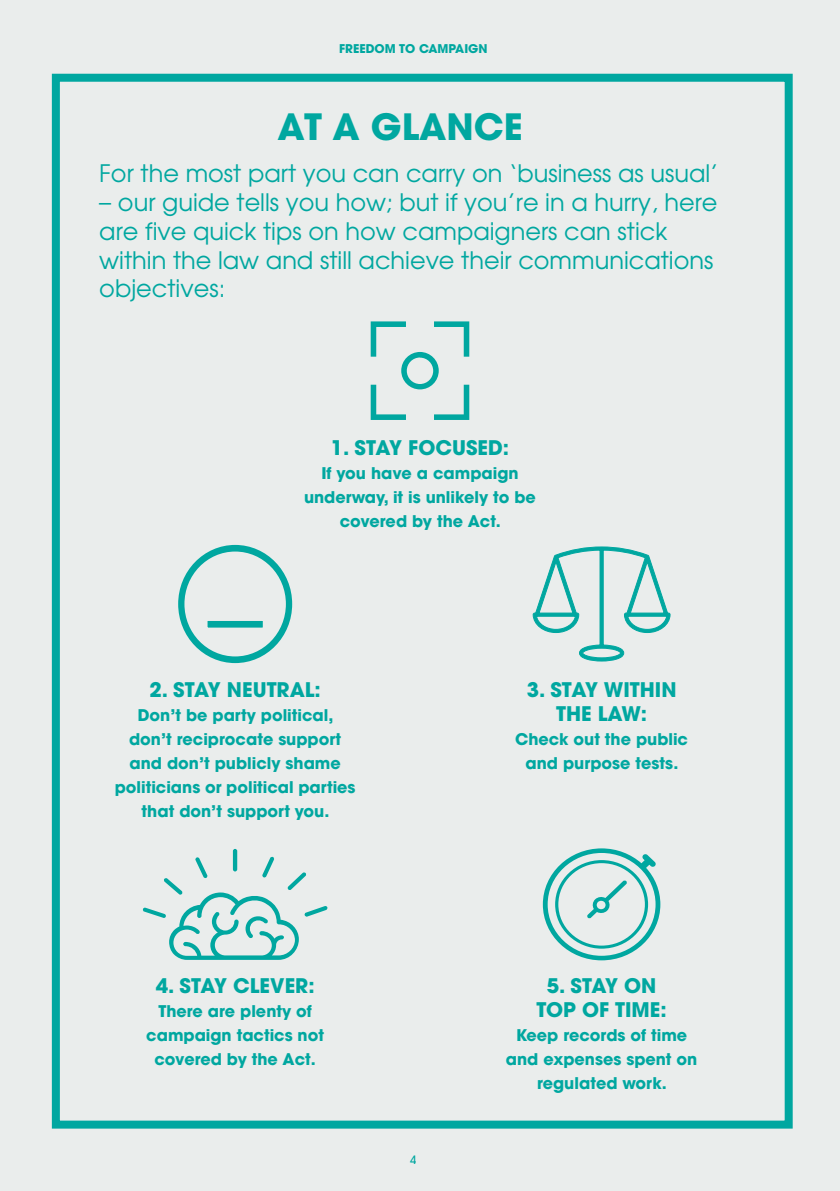
<style>
.page{position:relative;width:840px;height:1191px;background:#fff}
.page>*{position:absolute;margin:0;border:0;box-sizing:border-box;transform-origin:0 0}
.t1{font:700 36px "Avant Garde";color:#00a7a0}
.t2{font:24px/28.8px "Avant Garde";color:#00a7a0}
.BODY{font:700 20px/24px "Avant Garde";color:#00a7a0;text-align:center}
.BODY-2{font:700 16px/24px "Avant Garde";color:#00a7a0;text-align:center}
.t3{font:700 12px "Avant Garde";color:#00a7a0}
.t4{font:500 12px "Avant Garde IT Cby BT";color:#00a7a0}
</style>
<div class="page">
<div style="left:0;top:0;width:839px;height:1191px;background:#eaedec"></div>
<div style="left:52px;top:74px;width:740px;height:1054px;border:8px solid #00a7a0"></div>
<svg style="left:370px;top:321px;width:99px;height:99px"></svg>
<svg style="left:178px;top:544px;width:115px;height:120px"></svg>
<hr style="left:233px;top:849px;width:4px;height:22px;background:#00a7a0;border-radius:2px">
<svg style="left:142px;top:856px;width:185px;height:104px"></svg>
<svg style="left:542px;top:848px;width:118px;height:112px"></svg>
<svg style="left:532px;top:546px;width:138px;height:116px"></svg>
<p class="t3" style="left:339px;top:41px;width:150px">FREEDOM TO CAMPAIGN</p>
<p class="t1" style="left:277px;top:103px;width:247px">AT A GLANCE</p>
<p class="t2" style="left:99px;top:159px;width:620px">For the most part you can carry on ‘business as usual’</p>
<p class="t2" style="left:99px;top:187px;width:619px">– our guide tells you how; but if you’re in a hurry, here are five quick tips on how campaigners can stick within the law and still achieve their communications objectives:</p>
<p class="BODY" style="left:330px;top:436px;width:180px">1. STAY FOCUSED:</p>
<p class="BODY-2" style="left:304px;top:461px;width:233px">If you have a campaign underway, it is unlikely to be covered by the Act.</p>
<p class="BODY" style="left:149px;top:678px;width:173px">2. STAY NEUTRAL:</p>
<p class="BODY-2" style="left:115px;top:703px;width:242px">Don’t be party political, don’t reciprocate support and don’t publicly shame politicians or political parties that don’t support you.</p>
<p class="BODY" style="left:156px;top:973px;width:160px">4. STAY CLEVER:</p>
<p class="BODY-2" style="left:146px;top:998px;width:179px">There are plenty of campaign tactics not covered by the Act.</p>
<p class="t4" style="left:409px;top:1152px;width:8px">4</p>
<p class="BODY" style="left:526px;top:678px;width:151px">3. STAY WITHIN<br>THE LAW:</p>
<p class="BODY-2" style="left:515px;top:727px;width:174px">Check out the public and purpose tests.</p>
<p class="BODY" style="left:536px;top:973px;width:131px">5. STAY ON<br>TOP OF TIME:</p>
<p class="BODY-2" style="left:505px;top:1022px;width:193px">Keep records of time and expenses spent on regulated work.</p>
</div>
